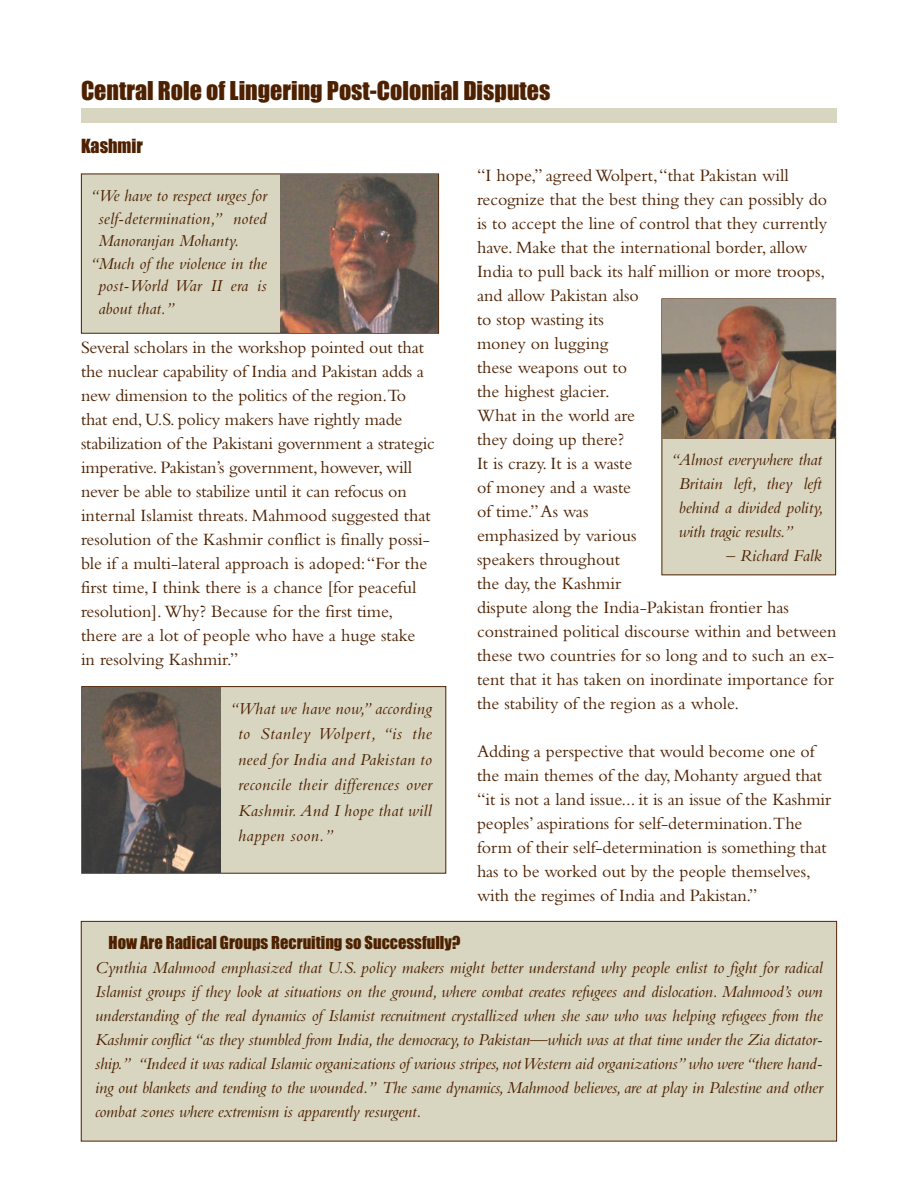
<style>
.page{position:relative;width:918px;height:1188px;background:#fff}
.page>*{position:absolute;margin:0;border:0;box-sizing:border-box;transform-origin:0 0}
.t1{font:24px "Impact";color:#4d2100}
.t2{font:18px/24px "Bembo";color:#4d2100}
.t3{font:18px "Impact";color:#4d2100}
.t4{font:italic 17.4px/24px "Bembo";color:#4d2100;text-align:justify}
.t5{font:16.5px "Impact";color:#4d2100}
</style>
<div class="page">
<div style="left:81px;top:108px;width:756px;height:15px;background:#d8d5c1"></div>
<div style="left:82px;top:922px;width:754px;height:219px;background:#d8d5c1"></div>
<div style="left:81px;top:921px;width:756px;height:221px;border:1px solid #4d2100"></div>
<div style="left:82px;top:174px;width:356px;height:159px;background:#d8d5c1"></div>
<div style="left:81px;top:174px;width:358px;height:160px;border:1px solid #4d2100"></div>
<img style="left:280px;top:174px;width:158px;height:159px">
<div style="left:662px;top:299px;width:173px;height:275px;background:#d8d5c1"></div>
<img style="left:662px;top:299px;width:173px;height:139px">
<div style="left:82px;top:687px;width:363px;height:186px;background:#d8d5c1"></div>
<div style="left:81px;top:686px;width:365px;height:188px;border:1px solid #4d2100"></div>
<img style="left:82px;top:687px;width:139px;height:186px">
<h1 class="t1" style="left:81px;top:78px;width:471px">Central Role of Lingering Post-Colonial Disputes</h1>
<p class="t3" style="left:81px;top:136px;width:63px">Kashmir</p>
<p class="t4" style="left:90px;top:186px;width:179px">“We have to respect urges for</p>
<p class="t4" style="left:98px;top:208px;width:170px">self-determination,” noted</p>
<p class="t4" style="left:98px;top:231px;width:142px">Manoranjan Mohanty.</p>
<p class="t4" style="left:90px;top:253px;width:179px">“Much of the violence in the</p>
<p class="t4" style="left:98px;top:276px;width:170px">post-World War II era is</p>
<p class="t4" style="left:98px;top:298px;width:78px">about that.”</p>
<p class="t2" style="left:81px;top:337px;width:355px">Several scholars in the workshop pointed out that the nuclear capability of India and Pakistan adds a new dimension to the politics of the region.To that end, U.S. policy makers have rightly made stabilization of the Pakistani government a strategic imperative. Pakistan’s government, however, will never be able to stabilize until it can refocus on internal Islamist threats. Mahmood suggested that resolution of the Kashmir conflict is finally possi&shy;ble if a multi-lateral approach is adoped:“For the first time, I think there is a chance [for peaceful resolution].Why? Because for the first time,<br>there are a lot of people who have a huge stake<br>in resolving Kashmir.”</p>
<p class="t4" style="left:238px;top:697px;width:195px;line-height:25.5px;text-indent:-9px">“What we have now,” according to Stanley Wolpert, “is the need for India and Pakistan to reconcile their differences over Kashmir. And I hope that will happen soon.”</p>
<p class="t2" style="left:477px;top:165px;width:361px">“I hope,” agreedWolpert,“that Pakistan will recognize that the best thing they can possibly do is to accept the line of control that they currently have. Make that the international border, allow<br>India to pull back its half million or more troops, and allow Pakistan also<br>to stop wasting its<br>money on lugging<br>these weapons out to<br>the highest glacier.<br>What in the world are<br>they doing up there?<br>It is crazy. It is a waste<br>of money and a waste<br>of time.”As was<br>emphasized by various<br>speakers throughout<br>the day, the Kashmir<br>dispute along the India-Pakistan frontier has constrained political discourse within and between these two countries for so long and to such an ex&shy;tent that it has taken on inordinate importance for the stability of the region as a whole.</p>
<p class="t2" style="left:477px;top:741px;width:356px">Adding a perspective that would become one of the main themes of the day, Mohanty argued that “it is not a land issue... it is an issue of the Kashmir peoples’ aspirations for self-determination.The form of their self-determination is something that has to be worked out by the people themselves, with the regimes of India and Pakistan.”</p>
<p class="t4" style="left:679px;top:449px;width:146px;text-indent:-8px">“Almost everywhere that Britain left, they left behind a divided polity, with tragic results.”</p>
<p class="t4" style="left:727px;top:545px;width:97px">– Richard Falk</p>
<p class="t5" style="left:109px;top:933px;width:353px">How Are Radical Groups Recruiting so Successfully?</p>
<p class="t4" style="left:95px;top:957px;width:729px">Cynthia Mahmood emphasized that U.S. policy makers might better understand why people enlist to fight for radical Islamist groups if they look at situations on the ground, where combat creates refugees and dislocation. Mahmood’s own understanding of the real dynamics of Islamist recruitment crystallized when she saw who was helping refugees from the Kashmir conflict “as they stumbled from India,the democracy,to Pakistan—which was at that time under the Zia dictator&shy;ship.” “Indeed it was radical Islamic organizations of various stripes, notWestern aid organizations”who were“there hand&shy;ing out blankets and tending to the wounded.” The same dynamics, Mahmood believes, are at play in Palestine and other combat zones where extremism is apparently resurgent.</p>
</div>
